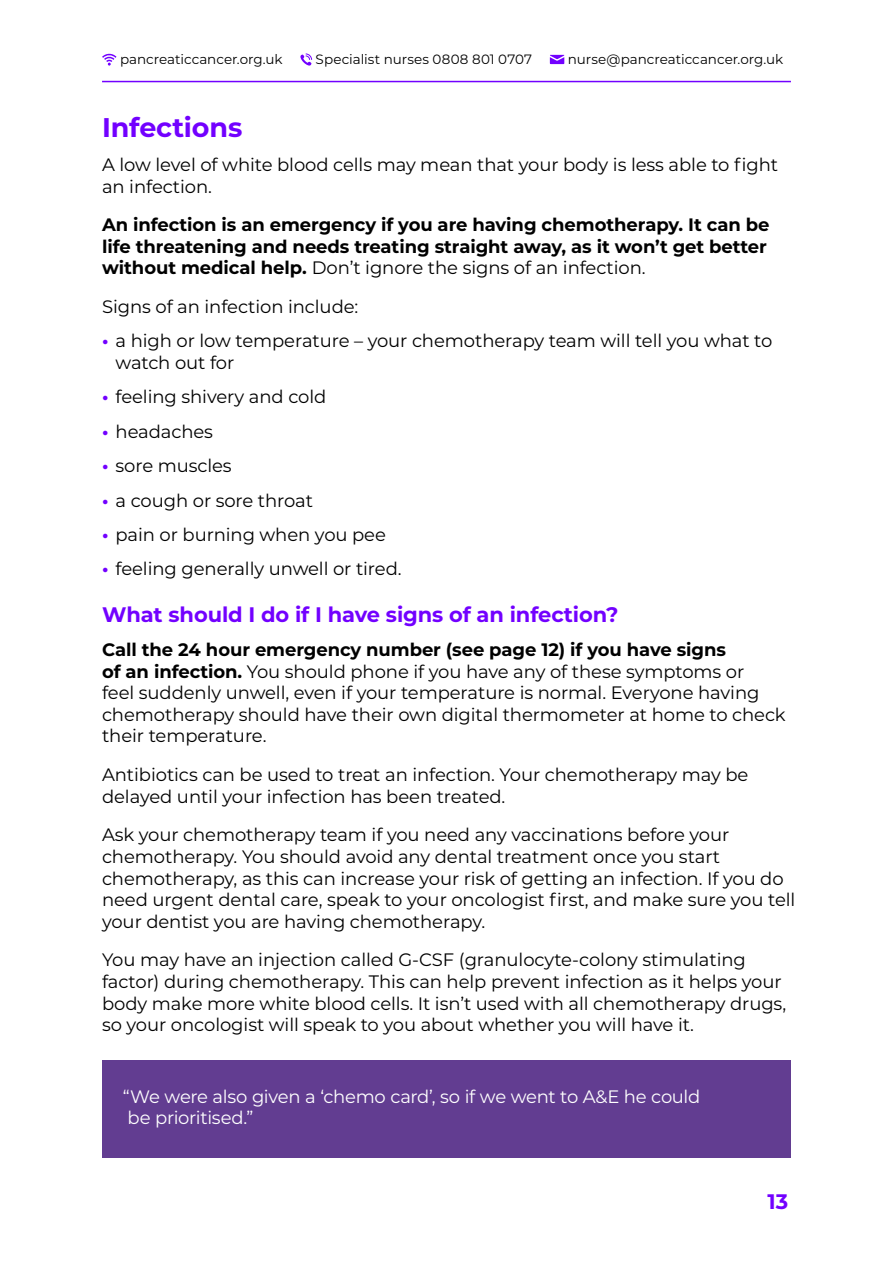
<style>
.page{position:relative;width:893px;height:1263px;background:#fff}
.page>*{position:absolute;margin:0;border:0;box-sizing:border-box;transform-origin:0 0}
.t1{font:700 27px "Montserrat";letter-spacing:-.005em;color:#7200ff}
.t2{font:700 21px "Montserrat";letter-spacing:-.005em;color:#7200ff}
.t3{font:18px/21.6px "Montserrat";letter-spacing:-.005em;color:#000}
.t4{font:700 18px/21.6px "Montserrat";letter-spacing:-.005em;color:#000}
.t5{font:18px/21.6px "Montserrat";letter-spacing:-.02em;color:#fff}
.t6{font:13.5px "Montserrat";color:#000}
.s1{font-weight:400}
.s2{font-weight:700;color:#7200ff}
.s3{font-weight:700}
</style>
<div class="page">
<svg style="left:102px;top:53px;width:15px;height:13px"></svg>
<svg style="left:300px;top:53px;width:12px;height:13px"></svg>
<svg style="left:550px;top:55px;width:15px;height:9px"></svg>
<hr style="left:102px;top:81px;width:689px;height:1px;background:#7200ff">
<div style="left:102px;top:1060px;width:689px;height:98px;background:#623d91"></div>
<p class="t6" style="left:120px;top:50px;width:164px">pancreaticcancer.org.uk</p>
<p class="t6" style="left:316px;top:50px;width:218px">Specialist nurses 0808 801 0707</p>
<p class="t6" style="left:568px;top:50px;width:217px">nurse@pancreaticcancer.org.uk</p>
<h1 class="t1" style="left:102px;top:108px;width:142px">Infections</h1>
<p class="t3" style="left:102px;top:153px;width:677px">A low level of white blood cells may mean that your body is less able to fight an infection.</p>
<p class="t4" style="left:102px;top:213px;width:669px">An infection is an emergency if you are having chemotherapy. It can be life threatening and needs treating straight away, as it won’t get better without medical help. <span class="s1">Don’t ignore the signs of an infection.</span></p>
<p class="t3" style="left:102px;top:295px;width:258px">Signs of an infection include:</p>
<p class="t3" style="left:116px;top:330px;width:658px;text-indent:-14px"><span class="s2">•</span> a high or low temperature – your chemotherapy team will tell you what to watch out for</p>
<p class="t3" style="left:102px;top:386px;width:226px"><span class="s2">•</span> feeling shivery and cold</p>
<p class="t3" style="left:102px;top:420px;width:113px"><span class="s2">•</span> headaches</p>
<p class="t3" style="left:102px;top:454px;width:131px"><span class="s2">•</span> sore muscles</p>
<p class="t3" style="left:102px;top:489px;width:213px"><span class="s2">•</span> a cough or sore throat</p>
<p class="t3" style="left:102px;top:523px;width:285px"><span class="s2">•</span> pain or burning when you pee</p>
<p class="t3" style="left:102px;top:557px;width:301px"><span class="s2">•</span> feeling generally unwell or tired.</p>
<p class="t2" style="left:102px;top:599px;width:518px">What should I do if I have signs of an infection?</p>
<p class="t3" style="left:102px;top:638px;width:685px"><span class="s3">Call the 24 hour emergency number (see page 12) if you have signs<br>of an infection.</span> You should phone if you have any of these symptoms or<br>feel suddenly unwell, even if your temperature is normal. Everyone having chemotherapy should have their own digital thermometer at home to check their temperature.</p>
<p class="t3" style="left:102px;top:763px;width:648px">Antibiotics can be used to treat an infection. Your chemotherapy may be delayed until your infection has been treated.</p>
<p class="t3" style="left:102px;top:823px;width:695px">Ask your chemotherapy team if you need any vaccinations before your chemotherapy. You should avoid any dental treatment once you start chemotherapy, as this can increase your risk of getting an infection. If you do need urgent dental care, speak to your oncologist first, and make sure you tell your dentist you are having chemotherapy.</p>
<p class="t3" style="left:102px;top:948px;width:686px">You may have an injection called G-CSF (granulocyte-colony stimulating factor) during chemotherapy. This can help prevent infection as it helps your body make more white blood cells. It isn’t used with all chemotherapy drugs, so your oncologist will speak to you about whether you will have it.</p>
<p class="t5" style="left:123px;top:1085px;width:579px">“We were also given a ‘chemo card’, so if we went to A&amp;E he could be prioritised.”</p>
<p class="t2" style="left:767px;top:1186px;width:22px">13</p>
</div>
